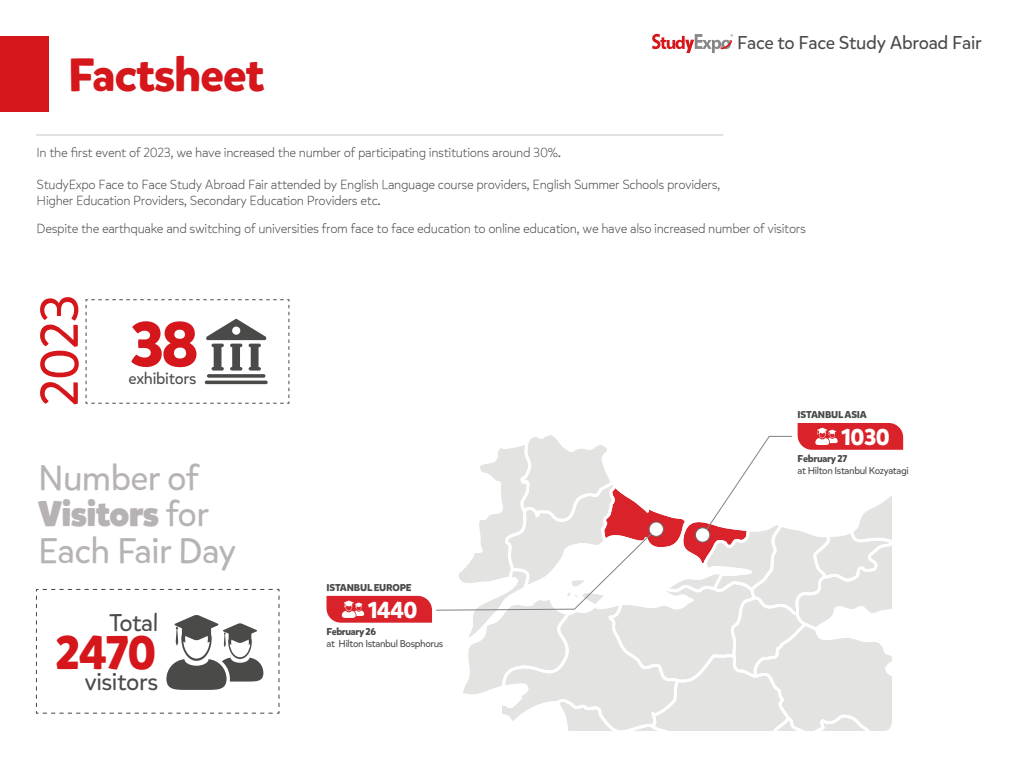
<style>
.page{position:relative;width:1021px;height:766px;background:#fff}
.page>*{position:absolute;margin:0;border:0;box-sizing:border-box;transform-origin:0 0}
.t1{font:700 63.1px "Mikado";color:#d5161b}
.t2{font:52.9px "Mikado";color:#d5161b}
.t3{font:700 47.2px "Mikado";color:#d5161b}
.t4{font:700 46.3px "Mikado";letter-spacing:-.02em;color:#d5161b}
.t5{font:35.3px/36.5px "Mikado";letter-spacing:-.02em;color:#b7b3b4}
.t6{font:24.1px "Mikado";letter-spacing:-.02em;color:#4a4a49}
.t7{font:700 23px "Mikado";letter-spacing:-.02em;color:#fff}
.t8{font:18.5px "Mikado";letter-spacing:-.02em;color:#4a4a49}
.t9{font:16.2px "Mikado";letter-spacing:-.02em;color:#4a4a49}
.t10{font:300 13.1px/15.8px "Mikado";letter-spacing:-.03em;color:#4a4a49}
.t11{font:9.9px "Mikado";letter-spacing:-.035em;color:#4a4a49}
.t12{font:700 9.9px "Mikado";letter-spacing:-.025em;color:#4a4a49}
.s1{font-weight:900}
</style>
<div class="page">
<hr style="left:36px;top:134px;width:687px;height:1px;background:#cfcfcf">
<div style="left:0;top:36px;width:48px;height:75px;background:#d5161b"></div>
<svg style="left:35px;top:588px;width:245px;height:126px"></svg>
<svg style="left:85px;top:299px;width:205px;height:105px"></svg>
<svg style="left:652px;top:34px;width:81px;height:19px"></svg>
<svg style="left:326px;top:423px;width:577px;height:307px"></svg>
<h3 class="t4" style="left:68px;top:46px;width:197px">Factsheet</h3>
<h3 class="t8" style="left:737px;top:31px;width:246px">Face to Face Study Abroad Fair</h3>
<p class="t10" style="left:37px;top:145px;width:526px">In the first event of 2023, we have increased the number of participating institutions around 30%.</p>
<p class="t10" style="left:37px;top:176px;width:685px">StudyExpo Face to Face Study Abroad Fair attended by English Language course providers, English Summer Schools providers,<br>Higher Education Providers, Secondary Education Providers etc.</p>
<p class="t10" style="left:37px;top:221px;width:770px">Despite the earthquake and switching of universities from face to face education to online education, we have also increased number of visitors</p>
<h2 class="t2" style="left:28px;top:406px;width:113px;rotate:-90deg">2023</h2>
<h1 class="t1" style="left:130px;top:304px;width:70px">38</h1>
<p class="t9" style="left:129px;top:368px;width:69px">exhibitors</p>
<h3 class="t5" style="left:38px;top:460px;width:200px">Number of<br><span class="s1">Visitors</span> for<br>Each Fair Day</h3>
<h3 class="t6" style="left:109px;top:607px;width:51px">Total</h3>
<h3 class="t3" style="left:55px;top:622px;width:102px">2470</h3>
<h3 class="t6" style="left:84px;top:666px;width:75px">visitors</h3>
<p class="t12" style="left:326px;top:581px;width:86px">ISTANBUL EUROPE</p>
<p class="t12" style="left:326px;top:625px;width:51px">February 26</p>
<p class="t11" style="left:326px;top:637px;width:118px">at Hilton Istanbul Bosphorus</p>
<h3 class="t7" style="left:368px;top:595px;width:51px">1440</h3>
<p class="t12" style="left:797px;top:408px;width:71px">ISTANBUL ASIA</p>
<p class="t12" style="left:797px;top:452px;width:51px">February 27</p>
<p class="t11" style="left:797px;top:464px;width:113px">at Hilton Istanbul Kozyatagi</p>
<h3 class="t7" style="left:841px;top:422px;width:50px">1030</h3>
</div>
